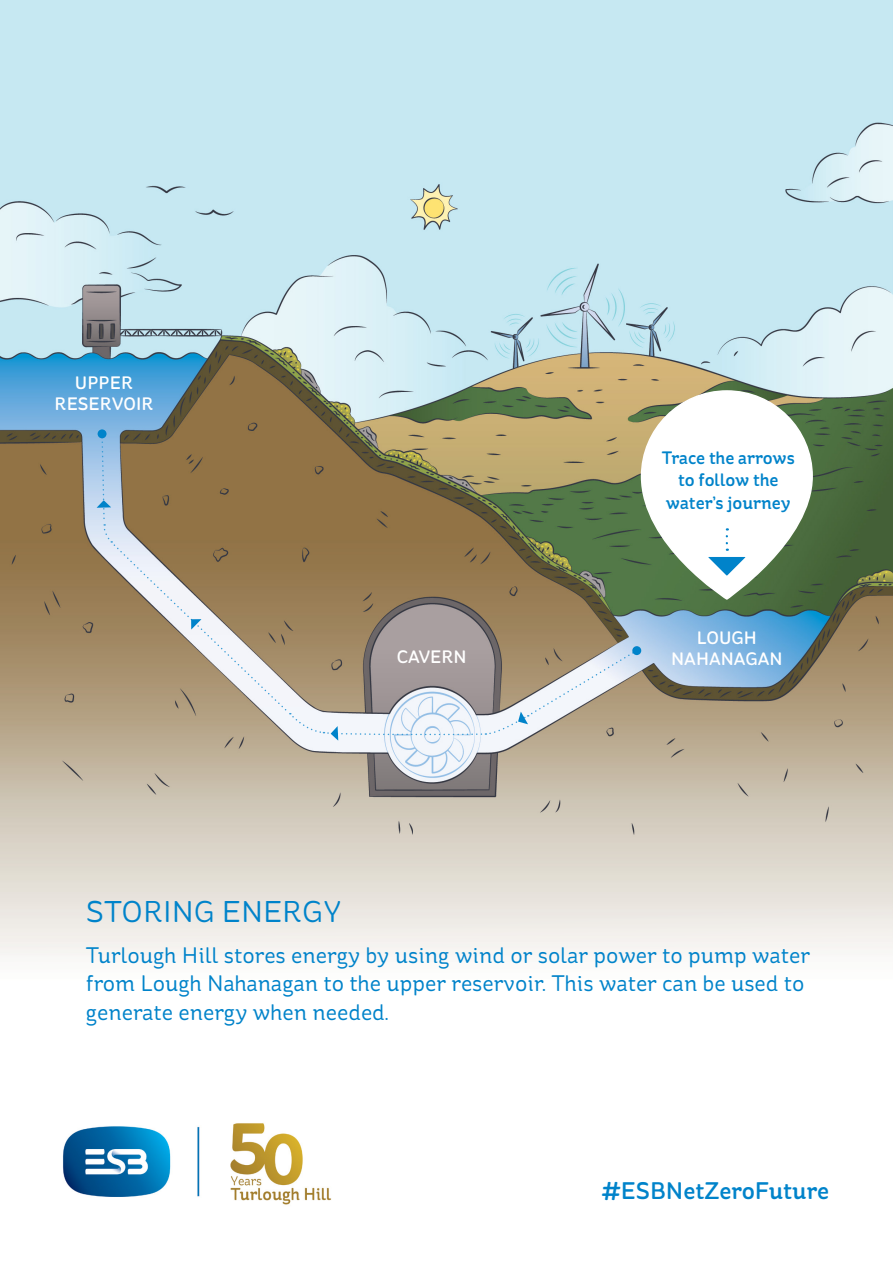
<style>
.page{position:relative;width:893px;height:1263px;background:#fff}
.page>*{position:absolute;margin:0;border:0;box-sizing:border-box;transform-origin:0 0}
.t1{font:30px "St Ryde";color:#0083ca}
.t2{font:500 24px "St Ryde";color:#0083ca}
.t3{font:22.5px/28.5px "St Ryde";color:#0083ca}
.t4{font:500 18px/22.5px "St Ryde";color:#0083ca;text-align:center}
.t5{font:500 18px/21px "St Ryde";color:#fff;text-align:center}
</style>
<div class="page">
<img style="left:0;top:0;width:893px;height:956px">
<img style="left:63px;top:1123px;width:268px;height:82px">
<div style="left:641px;top:391px;width:171px;height:208px;background:#fff;border-radius:85px"></div>
<svg style="left:708px;top:557px;width:37px;height:19px"></svg>
<svg style="left:726px;top:536px;width:2px;height:15px"></svg>
<svg style="left:98px;top:429px;width:9px;height:9px"></svg>
<div style="left:632px;top:646px;width:9px;height:9px;background:#0083ca;border-radius:50%"></div>
<svg style="left:97px;top:432px;width:541px;height:308px;background:#a09273"></svg>
<p class="t5" style="left:55px;top:373px;width:100px">UPPER<br>RESERVOIR</p>
<p class="t5" style="left:397px;top:646px;width:71px">CAVERN</p>
<p class="t4" style="left:662px;top:446px;width:134px">Trace the arrows to follow the water’s journey</p>
<p class="t5" style="left:671px;top:627px;width:113px">LOUGH<br>NAHANAGAN</p>
<h1 class="t1" style="left:86px;top:893px;width:257px">STORING ENERGY</h1>
<p class="t3" style="left:86px;top:941px;width:726px">Turlough Hill stores energy by using wind or solar power to pump water from Lough Nahanagan to the upper reservoir. This water can be used to generate energy when needed.</p>
<p class="t2" style="left:602px;top:1177px;width:229px">#ESBNetZeroFuture</p>
</div>
